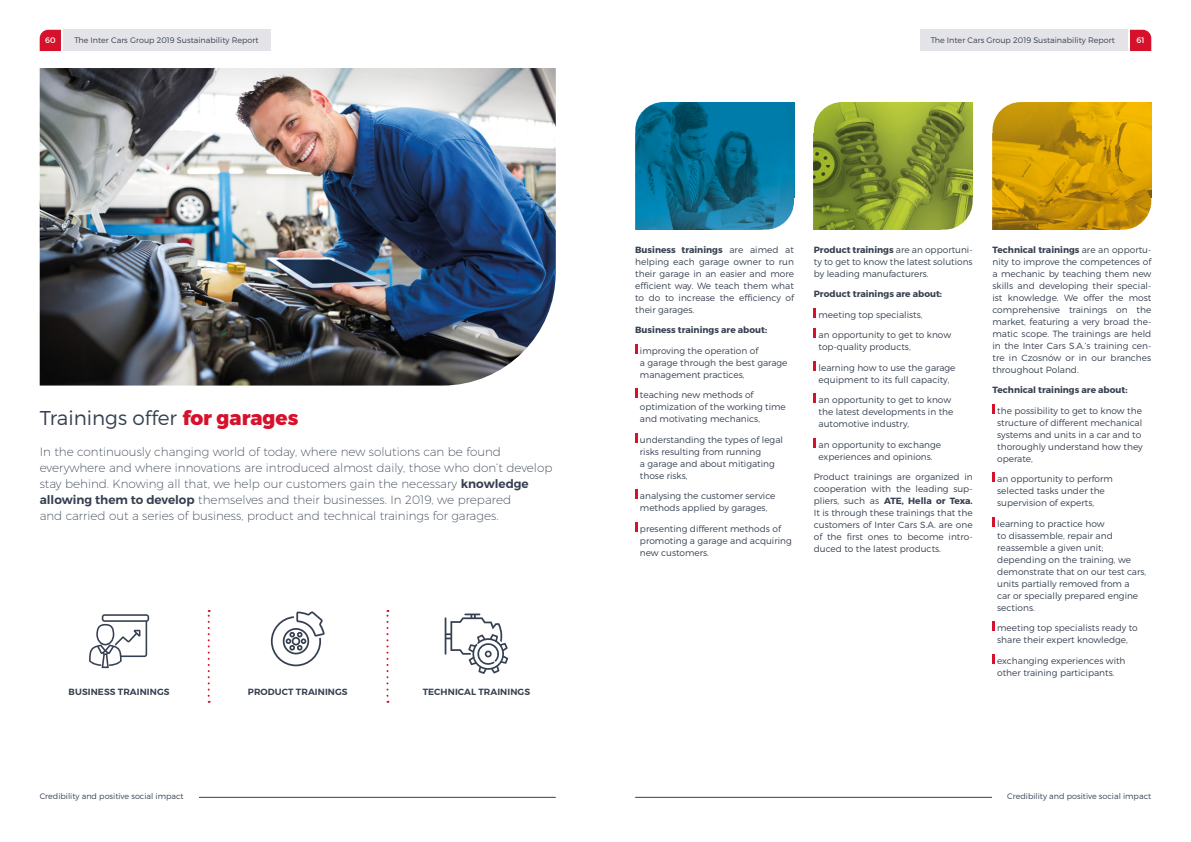
<style>
.page{position:relative;width:1191px;height:842px;background:#fff}
.page>*{position:absolute;margin:0;border:0;box-sizing:border-box;transform-origin:0 0}
.t1{font:300 20px "Montserrat";color:#354050}
.t2{font:200 12px/16px "Montserrat";color:#354050}
.t3{font:300 9px/12px "Montserrat";color:#354050}
.t4{font:700 9px "Montserrat";color:#354050}
.t5{font:600 9px "Montserrat";letter-spacing:.01em;color:#354050}
.t6{font:300 8px "Montserrat";color:#354050}
.t7{font:8px "Montserrat";color:#fff}
.s1{font-weight:800;color:#d5112b}
.s2{font-weight:600}
.s3{font-weight:700}
</style>
<div class="page">
<img style="left:40px;top:68px;width:516px;height:318px">
<svg style="left:444px;top:613px;width:64px;height:61px"></svg>
<svg style="left:271px;top:611px;width:54px;height:55px"></svg>
<svg style="left:89px;top:614px;width:60px;height:54px"></svg>
<svg style="left:208px;top:610px;width:2px;height:93px"></svg>
<svg style="left:386px;top:610px;width:2px;height:93px"></svg>
<svg style="left:635px;top:344px;width:2px;height:9px"></svg>
<svg style="left:635px;top:388px;width:2px;height:10px"></svg>
<svg style="left:635px;top:433px;width:2px;height:10px"></svg>
<svg style="left:635px;top:489px;width:2px;height:10px"></svg>
<svg style="left:635px;top:522px;width:2px;height:10px"></svg>
<img style="left:635px;top:102px;width:159px;height:128px">
<svg style="left:814px;top:308px;width:2px;height:9px"></svg>
<svg style="left:814px;top:328px;width:2px;height:10px"></svg>
<svg style="left:814px;top:361px;width:2px;height:10px"></svg>
<svg style="left:814px;top:393px;width:2px;height:10px"></svg>
<svg style="left:814px;top:438px;width:2px;height:10px"></svg>
<img style="left:814px;top:102px;width:158px;height:128px">
<svg style="left:992px;top:404px;width:2px;height:9px"></svg>
<svg style="left:992px;top:472px;width:2px;height:10px"></svg>
<svg style="left:992px;top:517px;width:2px;height:10px"></svg>
<svg style="left:992px;top:621px;width:2px;height:10px"></svg>
<svg style="left:992px;top:654px;width:2px;height:10px"></svg>
<img style="left:992px;top:102px;width:159px;height:128px">
<svg style="left:40px;top:30px;width:21px;height:21px"></svg>
<div style="left:920px;top:30px;width:207px;height:21px;background:#e4e3e8"></div>
<svg style="left:1130px;top:30px;width:21px;height:21px"></svg>
<div style="left:64px;top:30px;width:207px;height:21px;background:#e4e3e8"></div>
<hr style="left:635px;top:797px;width:363px;height:1px;background:#354050">
<div style="left:992px;top:791px;width:14px;height:14px;background:#fff"></div>
<hr style="left:192px;top:797px;width:364px;height:1px;background:#354050">
<div style="left:184px;top:791px;width:14px;height:14px;background:#fff"></div>
<p class="t7" style="left:45px;top:35px;width:12px">60</p>
<p class="t6" style="left:74px;top:35px;width:186px">The Inter Cars Group 2019 Sustainability Report</p>
<p class="t6" style="left:930px;top:35px;width:186px">The Inter Cars Group 2019 Sustainability Report</p>
<p class="t7" style="left:1136px;top:35px;width:10px">61</p>
<h1 class="t1" style="left:40px;top:405px;width:260px">Trainings offer <span class="s1">for garages</span></h1>
<p class="t2" style="left:40px;top:444px;width:514px">In the continuously changing world of today, where new solutions can be found everywhere and where innovations are introduced almost daily, those who don’t develop stay behind. Knowing all that, we help our customers gain the necessary <span class="s2">knowledge allowing them to develop</span> themselves and their businesses. In 2019, we prepared<br>and carried out a series of business, product and technical trainings for garages.</p>
<p class="t5" style="left:69px;top:686px;width:102px">BUSINESS TRAININGS</p>
<p class="t5" style="left:248px;top:686px;width:101px">PRODUCT TRAININGS</p>
<p class="t5" style="left:423px;top:686px;width:109px">TECHNICAL TRAININGS</p>
<p class="t3" style="left:635px;top:243px;width:160px;text-align:justify"><span class="s3">Business trainings</span> are aimed at helping each garage owner to run their garage in an easier and more efficient way. We teach them what to do to increase the efficiency of their garages.</p>
<p class="t4" style="left:635px;top:324px;width:133px">Business trainings are about:</p>
<p class="t3" style="left:640px;top:344px;width:149px">improving the operation of<br>a garage through the best garage management practices,</p>
<p class="t3" style="left:640px;top:389px;width:147px">teaching new methods of optimization of the working time and motivating mechanics,</p>
<p class="t3" style="left:640px;top:433px;width:145px">understanding the types of legal risks resulting from running<br>a garage and about mitigating those risks,</p>
<p class="t3" style="left:640px;top:490px;width:137px">analysing the customer service methods applied by garages,</p>
<p class="t3" style="left:640px;top:522px;width:153px">presenting different methods of promoting a garage and acquiring new customers.</p>
<p class="t3" style="left:814px;top:243px;width:160px;text-align:justify"><span class="s3">Product trainings</span> are an opportuni&shy;ty to get to know the latest solutions by leading manufacturers.</p>
<p class="t4" style="left:814px;top:288px;width:130px">Product trainings are about:</p>
<p class="t3" style="left:818px;top:308px;width:105px">meeting top specialists,</p>
<p class="t3" style="left:818px;top:329px;width:134px">an opportunity to get to know top-quality products,</p>
<p class="t3" style="left:818px;top:361px;width:138px">learning how to use the garage equipment to its full capacity,</p>
<p class="t3" style="left:818px;top:394px;width:136px">an opportunity to get to know the latest developments in the automotive industry,</p>
<p class="t3" style="left:818px;top:438px;width:124px">an opportunity to exchange experiences and opinions.</p>
<p class="t3" style="left:814px;top:471px;width:160px;text-align:justify">Product trainings are organized in cooperation with the leading sup&shy;pliers, such as <span class="s3">ATE, Hella or Texa.<br></span>It is through these trainings that the customers of Inter Cars S.A. are one of the first ones to become intro&shy;duced to the latest products.</p>
<p class="t3" style="left:992px;top:243px;width:160px;text-align:justify"><span class="s3">Technical trainings</span> are an opportu&shy;nity to improve the competences of a mechanic by teaching them new skills and developing their special&shy;ist knowledge. We offer the most comprehensive trainings on the market, featuring a very broad the&shy;matic scope. The trainings are held in the Inter Cars S.A.’s training cen&shy;tre in Czosnów or in our branches throughout Poland.</p>
<p class="t4" style="left:992px;top:384px;width:137px">Technical trainings are about:</p>
<p class="t3" style="left:997px;top:404px;width:147px">the possibility to get to know the structure of different mechanical systems and units in a car and to thoroughly understand how they operate,</p>
<p class="t3" style="left:997px;top:473px;width:117px">an opportunity to perform selected tasks under the supervision of experts,</p>
<p class="t3" style="left:997px;top:517px;width:151px">learning to practice how<br>to disassemble, repair and reassemble a given unit; depending on the training, we demonstrate that on our test cars, units partially removed from a<br>car or specially prepared engine sections.</p>
<p class="t3" style="left:997px;top:622px;width:142px">meeting top specialists ready to share their expert knowledge,</p>
<p class="t3" style="left:997px;top:654px;width:130px">exchanging experiences with other training participants.</p>
<p class="t6" style="left:40px;top:791px;width:146px">Credibility and positive social impact</p>
<p class="t6" style="left:1007px;top:791px;width:146px">Credibility and positive social impact</p>
</div>
